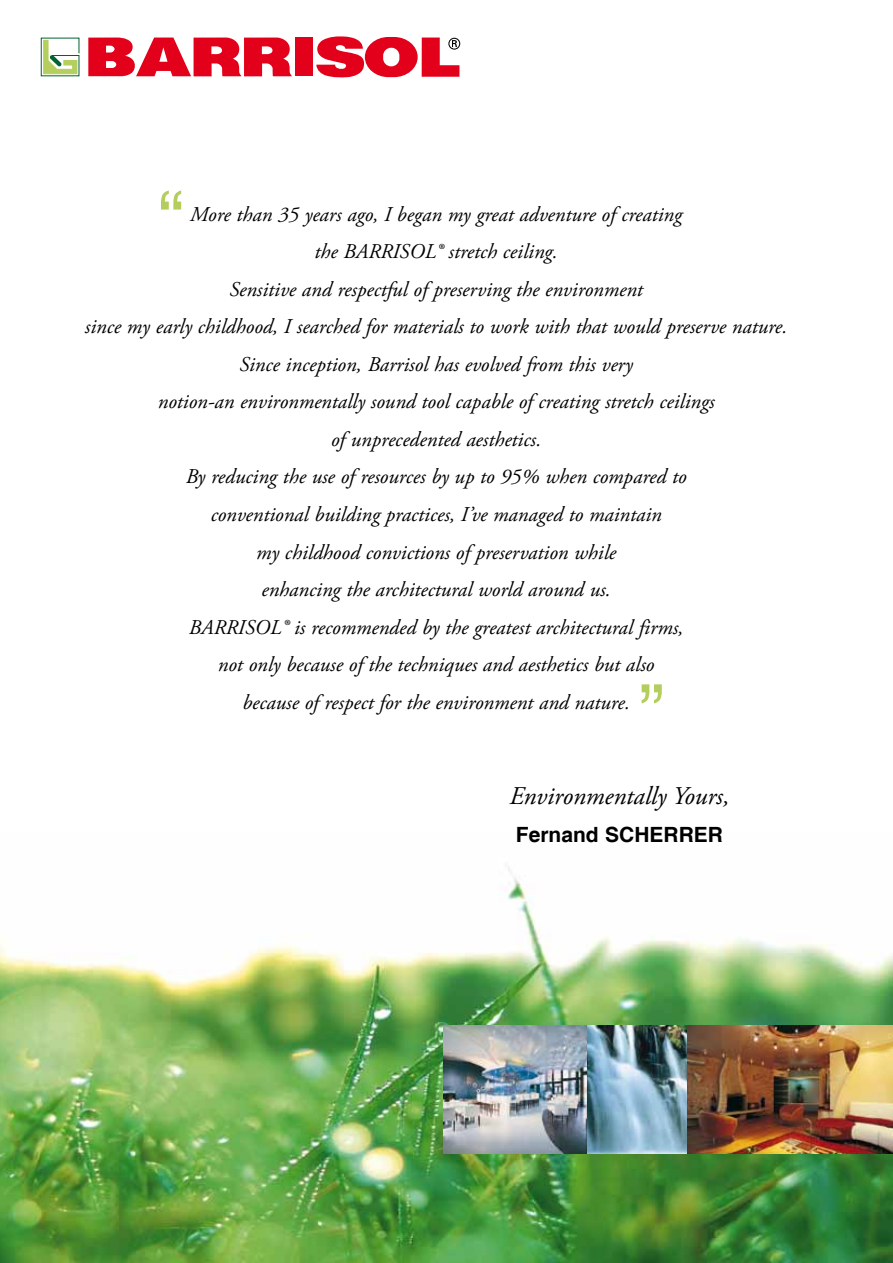
<style>
.page{position:relative;width:893px;height:1263px;background:#fff}
.page>*{position:absolute;margin:0;border:0;box-sizing:border-box;transform-origin:0 0}
.t1{font:75px "Helvetica";color:#b4ce5e}
.t2{font:italic 25.5px "Adobe Garamond Pro";color:#000}
.t3{font:italic 21px/37.5px "Adobe Garamond Pro";color:#000;text-align:center}
.t4{font:700 21px "Helvetica";color:#000}
</style>
<div class="page">
<img style="left:0;top:867px;width:893px;height:396px">
<img style="left:444px;top:1025px;width:144px;height:128px">
<img style="left:588px;top:1025px;width:100px;height:128px">
<img style="left:688px;top:1025px;width:205px;height:128px">
<svg style="left:41px;top:37px;width:39px;height:40px"></svg>
<div style="left:295px;top:38px;width:17px;height:38px;background:#e2001a"></div>
<svg style="left:88px;top:37px;width:204px;height:39px"></svg>
<svg style="left:316px;top:36px;width:144px;height:42px"></svg>
<h1 class="t1" style="left:158px;top:175px;width:26px">“</h1>
<p class="t3" style="left:85px;top:196px;width:704px">More than 35 years ago, I began my great adventure of creating<br>the BARRISOL® stretch ceiling.<br>Sensitive and respectful of preserving the environment<br>since my early childhood, I searched for materials to work with that would preserve nature.<br>Since inception, Barrisol has evolved from this very<br>notion-an environmentally sound tool capable of creating stretch ceilings<br>of unprecedented aesthetics.<br>By reducing the use of resources by up to 95% when compared to<br>conventional building practices, I’ve managed to maintain<br>my childhood convictions of preservation while<br>enhancing the architectural world around us.<br>BARRISOL® is recommended by the greatest architectural firms,<br>not only because of the techniques and aesthetics but also<br>because of respect for the environment and nature.</p>
<h1 class="t1" style="left:640px;top:668px;width:26px">”</h1>
<p class="t2" style="left:510px;top:781px;width:221px">Environmentally Yours,</p>
<p class="t4" style="left:516px;top:821px;width:209px">Fernand SCHERRER</p>
</div>
